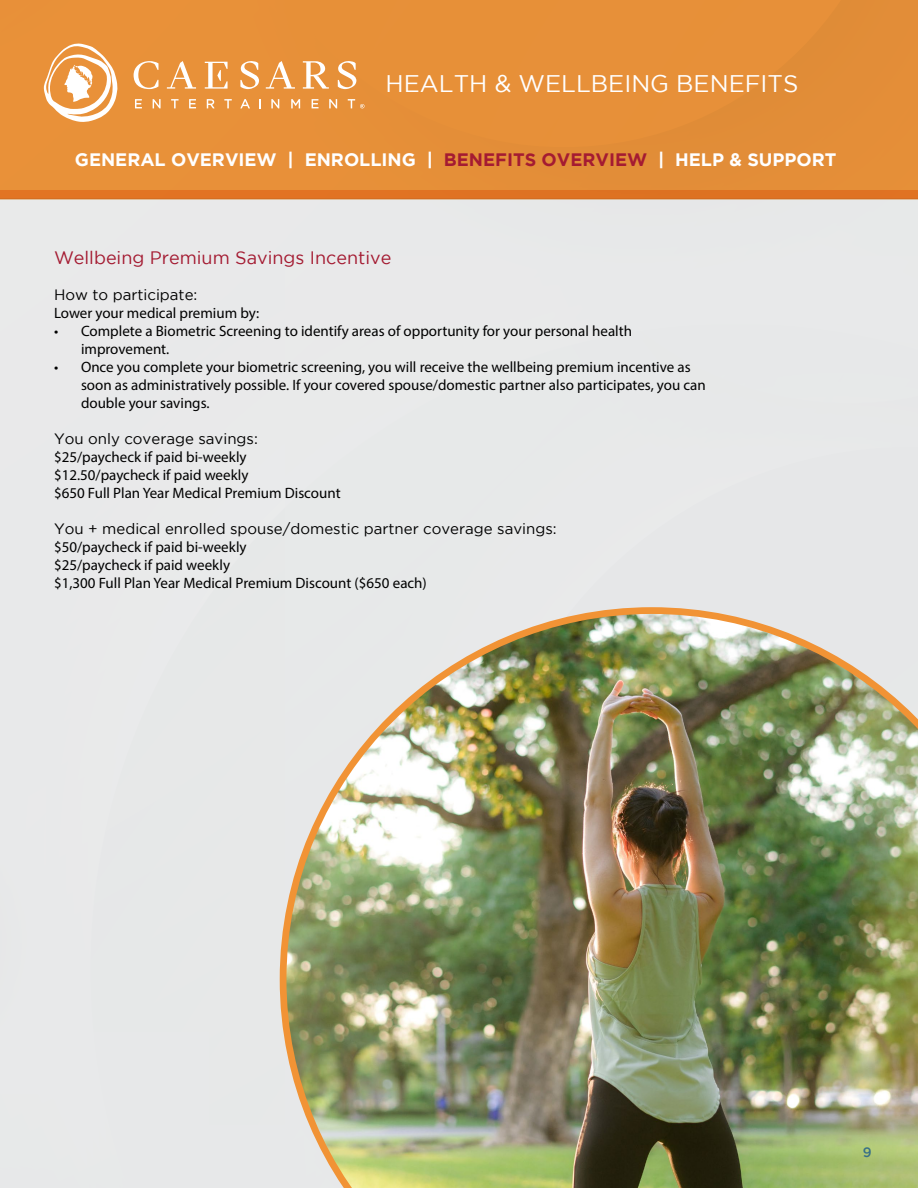
<style>
.page{position:relative;width:918px;height:1188px;background:#fff}
.page>*{position:absolute;margin:0;border:0;box-sizing:border-box;transform-origin:0 0}
.t1{font:24px "Gotham";color:#fff}
.t2{font:700 18px "Gotham";color:#fff}
.t3{font:18px "Gotham";color:#a41b32}
.t4{font:15px/18px "Myriad Pro";color:#000}
.t5{font:15px "Gotham";color:#000}
.t6{font:500 13.5px "Gotham";color:#376f88}
.s1{color:#a41b32}
</style>
<div class="page">
<div style="left:0;top:199px;width:918px;height:989px;background:#e8e9ea"></div>
<div style="left:0;top:0;width:918px;height:199px;background:#e79038"></div>
<div style="left:0;top:190px;width:918px;height:10px;background:#df7222"></div>
<svg style="left:205px;top:62px;width:23px;height:27px"></svg>
<svg style="left:266px;top:61px;width:29px;height:28px"></svg>
<svg style="left:303px;top:61px;width:26px;height:28px"></svg>
<svg style="left:240px;top:61px;width:19px;height:28px"></svg>
<svg style="left:338px;top:61px;width:18px;height:28px"></svg>
<svg style="left:43px;top:43px;width:153px;height:79px"></svg>
<svg style="left:207px;top:99px;width:8px;height:9px"></svg>
<svg style="left:224px;top:99px;width:8px;height:9px"></svg>
<svg style="left:240px;top:99px;width:10px;height:9px"></svg>
<svg style="left:259px;top:99px;width:2px;height:9px"></svg>
<svg style="left:271px;top:99px;width:8px;height:9px"></svg>
<svg style="left:291px;top:99px;width:9px;height:9px"></svg>
<svg style="left:312px;top:99px;width:7px;height:9px"></svg>
<svg style="left:329px;top:99px;width:8px;height:9px"></svg>
<svg style="left:348px;top:99px;width:16px;height:9px"></svg>
<img style="left:280px;top:607px;width:638px;height:581px">
<h1 class="t1" style="left:386px;top:70px;width:414px">HEALTH &amp; WELLBEING BENEFITS</h1>
<p class="t2" style="left:75px;top:150px;width:763px">GENERAL OVERVIEW | ENROLLING | <span class="s1">BENEFITS OVERVIEW</span> | HELP &amp; SUPPORT</p>
<p class="t3" style="left:54px;top:247px;width:339px">Wellbeing Premium Savings Incentive</p>
<p class="t5" style="left:54px;top:286px;width:145px">How to participate:</p>
<p class="t4" style="left:54px;top:303px;width:207px">Lower your medical premium by:</p>
<p class="t4" style="left:81px;top:321px;width:553px;text-indent:-27px">• Complete a Biometric Screening to identify areas of opportunity for your personal health improvement.</p>
<p class="t4" style="left:81px;top:357px;width:626px;text-indent:-27px">• Once you complete your biometric screening, you will receive the wellbeing premium incentive as soon as administratively possible. If your covered spouse/domestic partner also participates, you can double your savings.</p>
<p class="t5" style="left:54px;top:430px;width:205px">You only coverage savings:</p>
<p class="t4" style="left:54px;top:447px;width:288px">$25/paycheck if paid bi-weekly $12.50/paycheck if paid weekly<br>$650 Full Plan Year Medical Premium Discount</p>
<p class="t5" style="left:54px;top:520px;width:504px">You + medical enrolled spouse/domestic partner coverage savings:</p>
<p class="t4" style="left:54px;top:537px;width:374px">$50/paycheck if paid bi-weekly<br>$25/paycheck if paid weekly<br>$1,300 Full Plan Year Medical Premium Discount ($650 each)</p>
<p class="t6" style="left:863px;top:1145px;width:10px">9</p>
</div>
